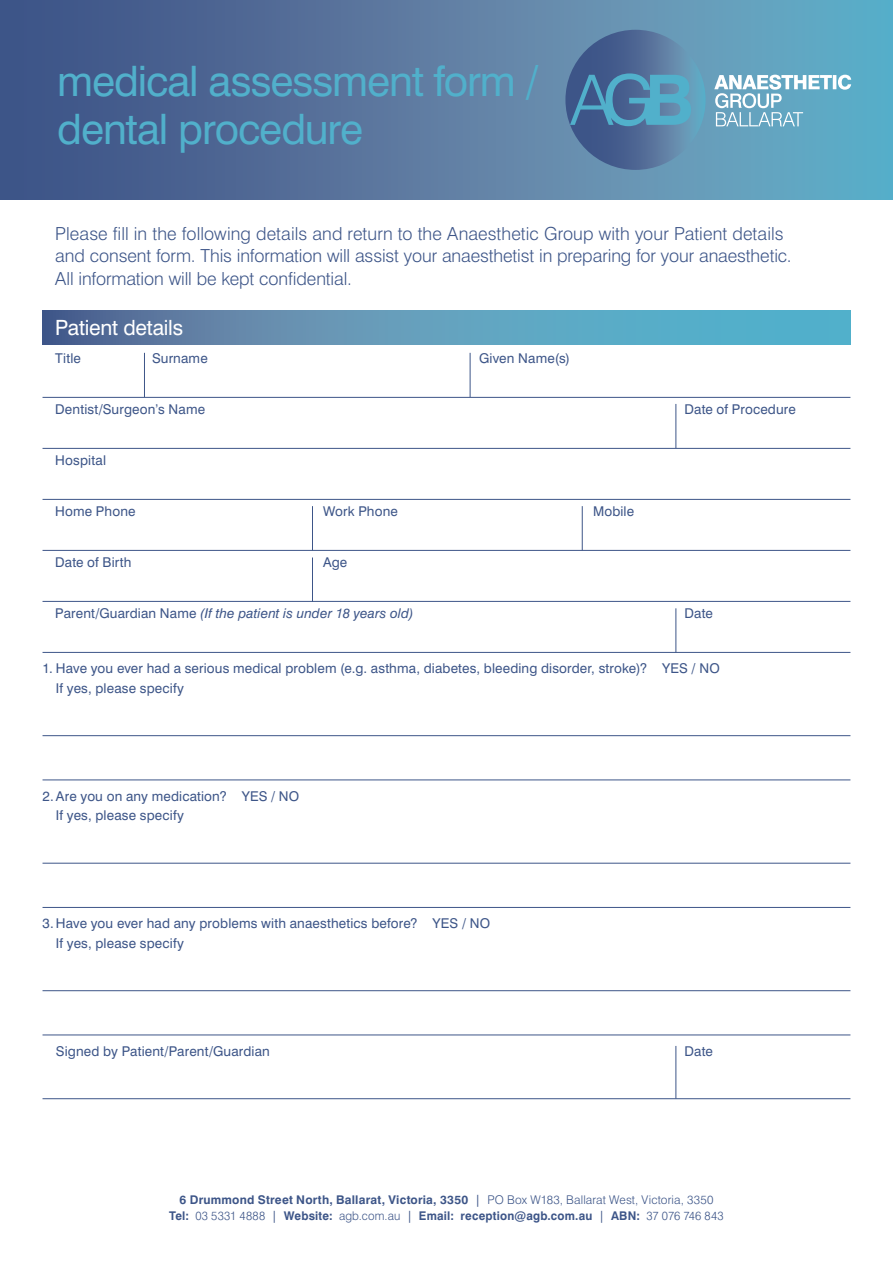
<style>
.page{position:relative;width:893px;height:1263px;background:#fff}
.page>*{position:absolute;margin:0;border:0;box-sizing:border-box;transform-origin:0 0}
.t1{font:42px/48px "Swiss 721 BT";letter-spacing:-.025em;color:#51b0cb}
.t2{font:21px "Swiss 721 BT";letter-spacing:-.01em;color:#fff}
.t3{font:300 18px/22.5px "Swiss 721 BT";color:#3d5588}
.t4{font:13.5px/19.5px "Swiss 721 BT";letter-spacing:.01em;color:#3d5588}
.t5{font:italic 13.5px "Swiss 721 BT";letter-spacing:.01em;color:#3d5588}
.t6{font:700 12px/16.5px "Swiss 721 BT";letter-spacing:.015em;color:#3d5588;text-align:center}
.s1{font-style:normal}
.s2{font-weight:400}
.s3{font-weight:300}
</style>
<div class="page">
<svg style="left:0;top:0;width:893px;height:200px;background:#567ca2"></svg>
<svg style="left:565px;top:30px;width:141px;height:140px;background:#51709b"></svg>
<svg style="left:714px;top:75px;width:137px;height:51px"></svg>
<svg style="left:570px;top:73px;width:121px;height:53px;background:#4d87ac"></svg>
<svg style="left:43px;top:310px;width:807px;height:34px;background:#5b98b7"></svg>
<hr style="left:43px;top:397px;width:807px;height:1px;background:#3d5588">
<hr style="left:43px;top:448px;width:807px;height:1px;background:#3d5588">
<hr style="left:43px;top:499px;width:807px;height:1px;background:#3d5588">
<hr style="left:43px;top:550px;width:807px;height:1px;background:#3d5588">
<hr style="left:43px;top:601px;width:807px;height:1px;background:#3d5588">
<hr style="left:43px;top:652px;width:807px;height:1px;background:#3d5588">
<hr style="left:43px;top:735px;width:807px;height:1px;background:#3d5588">
<hr style="left:43px;top:780px;width:807px;height:1px;background:#3d5588">
<hr style="left:43px;top:863px;width:807px;height:1px;background:#3d5588">
<hr style="left:43px;top:907px;width:807px;height:1px;background:#3d5588">
<hr style="left:43px;top:990px;width:807px;height:1px;background:#3d5588">
<hr style="left:43px;top:1035px;width:807px;height:1px;background:#3d5588">
<hr style="left:43px;top:1098px;width:807px;height:1px;background:#3d5588">
<hr style="left:144px;top:353px;width:1px;height:44px;background:#3d5588">
<hr style="left:312px;top:506px;width:1px;height:44px;background:#3d5588">
<hr style="left:312px;top:557px;width:1px;height:45px;background:#3d5588">
<hr style="left:582px;top:506px;width:1px;height:44px;background:#3d5588">
<hr style="left:470px;top:353px;width:1px;height:44px;background:#3d5588">
<hr style="left:676px;top:608px;width:1px;height:44px;background:#3d5588">
<hr style="left:676px;top:1046px;width:1px;height:53px;background:#3d5588">
<hr style="left:676px;top:404px;width:1px;height:44px;background:#3d5588">
<h1 class="t1" style="left:57px;top:57px;width:483px">medical assessment form / dental procedure</h1>
<p class="t3" style="left:55px;top:222px;width:738px">Please fill in the following details and return to the Anaesthetic Group with your Patient details and consent form. This information will assist your anaesthetist in preparing for your anaesthetic.<br>All information will be kept confidential.</p>
<h2 class="t2" style="left:55px;top:314px;width:129px">Patient details</h2>
<p class="t4" style="left:55px;top:348px;width:27px">Title</p>
<p class="t4" style="left:152px;top:348px;width:57px">Surname</p>
<p class="t4" style="left:479px;top:348px;width:92px">Given Name(s)</p>
<p class="t4" style="left:55px;top:399px;width:151px">Dentist/Surgeon’s Name</p>
<p class="t4" style="left:684px;top:399px;width:113px">Date of Procedure</p>
<p class="t4" style="left:55px;top:450px;width:52px">Hospital</p>
<p class="t4" style="left:55px;top:501px;width:82px">Home Phone</p>
<p class="t4" style="left:323px;top:501px;width:76px">Work Phone</p>
<p class="t4" style="left:593px;top:501px;width:43px">Mobile</p>
<p class="t4" style="left:55px;top:552px;width:78px">Date of Birth</p>
<p class="t4" style="left:323px;top:552px;width:26px">Age</p>
<p class="t5" style="left:55px;top:605px;width:360px"><span class="s1">Parent/Guardian Name</span> (If the patient is under 18 years old)</p>
<p class="t4" style="left:684px;top:603px;width:30px">Date</p>
<p class="t4" style="left:56px;top:659px;width:665px;text-indent:-14px">1. Have you ever had a serious medical problem (e.g. asthma, diabetes, bleeding disorder, stroke)? YES / NO<br>If yes, please specify</p>
<p class="t4" style="left:56px;top:786px;width:245px;text-indent:-14px">2. Are you on any medication? YES / NO<br>If yes, please specify</p>
<p class="t4" style="left:56px;top:914px;width:436px;text-indent:-14px">3. Have you ever had any problems with anaesthetics before? YES / NO<br>If yes, please specify</p>
<p class="t4" style="left:56px;top:1041px;width:215px">Signed by Patient/Parent/Guardian</p>
<p class="t4" style="left:684px;top:1041px;width:30px">Date</p>
<p class="t6" style="left:169px;top:1191px;width:556px">6 Drummond Street North, Ballarat, Victoria, 3350 <span class="s2">|</span> <span class="s3">PO Box W183, Ballarat West, Victoria, 3350<br></span>Tel: <span class="s3">03 5331 4888</span> <span class="s2">|</span> Website: <span class="s3">agb.com.au</span> <span class="s2">|</span> Email: reception@agb.com.au <span class="s2">|</span> ABN: <span class="s3">37 076 746 843</span></p>
</div>
